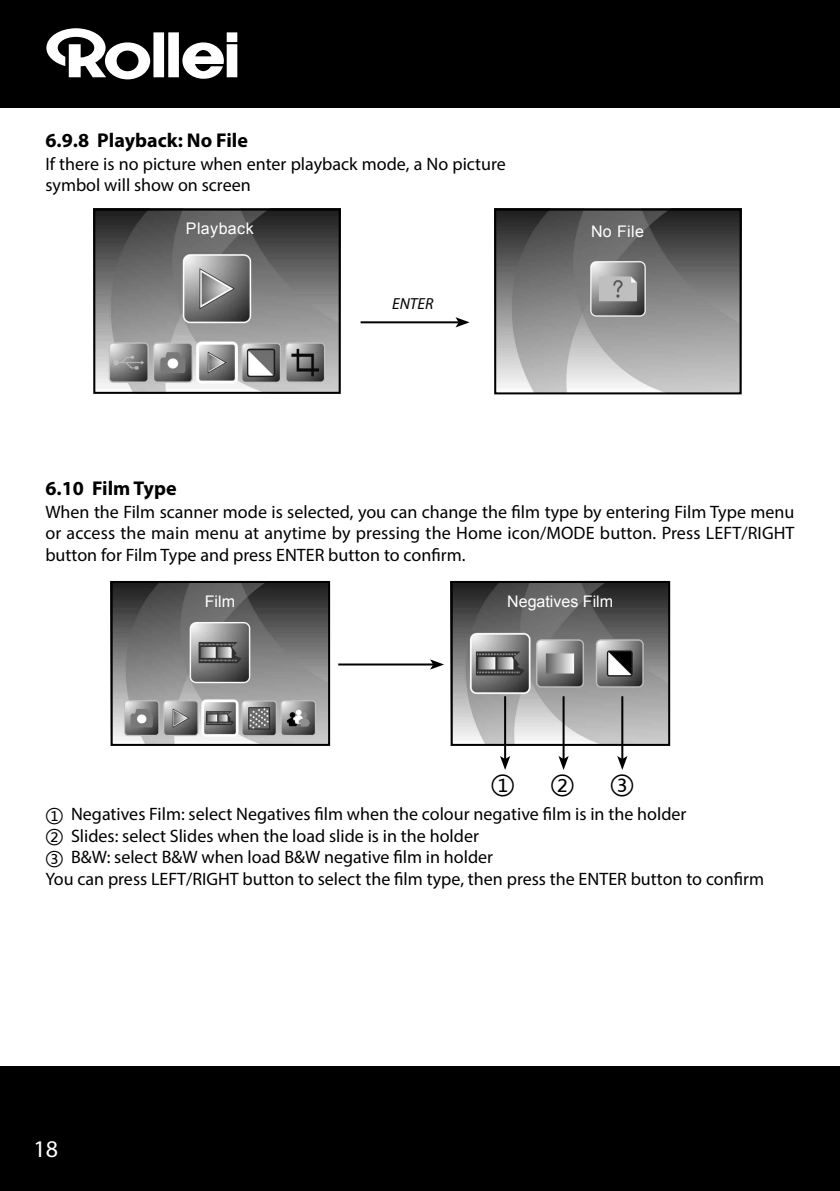
<style>
.page{position:relative;width:840px;height:1191px;background:#fff}
.page>*{position:absolute;margin:0;border:0;box-sizing:border-box;transform-origin:0 0}
.t1{font:24px "Microsoft Ya Hei";color:#000}
.t2{font:24px "Myriad Pro";color:#fff}
.t3{font:700 20px "Myriad Pro";color:#000}
.t4{font:18px/21.6px "Myriad Pro";color:#000}
.t5{font:16px "Arial";color:#fff}
.t6{font:16px "Arial";letter-spacing:.025em;color:#fff}
.t7{font:italic 16px "Myriad Pro";color:#000}
.s1{font-family:"Microsoft Ya Hei"}
</style>
<div class="page">
<div style="left:0;top:1066px;width:839px;height:125px;background:#000"></div>
<div style="left:0;top:0;width:839px;height:108px;background:#000"></div>
<svg style="left:46px;top:28px;width:191px;height:51px"></svg>
<img style="left:110px;top:581px;width:217px;height:164px">
<img style="left:453px;top:584px;width:213px;height:159px">
<hr style="left:338px;top:663px;width:95px;height:2px;background:#000">
<svg style="left:430px;top:659px;width:14px;height:10px"></svg>
<hr style="left:504px;top:696px;width:2px;height:63px;background:#000">
<svg style="left:500px;top:756px;width:10px;height:14px"></svg>
<hr style="left:562px;top:696px;width:2px;height:63px;background:#000">
<svg style="left:558px;top:756px;width:10px;height:14px"></svg>
<hr style="left:621px;top:696px;width:2px;height:63px;background:#000">
<svg style="left:617px;top:756px;width:10px;height:14px"></svg>
<div style="left:450px;top:581px;width:219px;height:165px;border:2px solid #000"></div>
<div style="left:111px;top:581px;width:219px;height:165px;border:2px solid #000"></div>
<hr style="left:360px;top:321px;width:98px;height:2px;background:#000">
<svg style="left:455px;top:317px;width:14px;height:10px"></svg>
<img style="left:96px;top:212px;width:241px;height:179px">
<img style="left:497px;top:212px;width:241px;height:179px">
<div style="left:93px;top:209px;width:247px;height:185px;border:2px solid #000"></div>
<div style="left:494px;top:209px;width:247px;height:185px;border:2px solid #000"></div>
<p class="t3" style="left:45px;top:127px;width:204px">6.9.8 Playback: No File</p>
<p class="t4" style="left:45px;top:152px;width:461px">If there is no picture when enter playback mode, a No picture symbol will show on screen</p>
<p class="t6" style="left:186px;top:218px;width:69px">Playback</p>
<p class="t5" style="left:590px;top:220px;width:55px">No File</p>
<p class="t7" style="left:392px;top:294px;width:43px">ENTER</p>
<p class="t3" style="left:45px;top:475px;width:133px">6.10 Film Type</p>
<p class="t4" style="left:45px;top:500px;width:750px;text-align:justify">When the Film scanner mode is selected, you can change the film type by entering Film Type menu or access the main menu at anytime by pressing the Home icon/MODE button. Press LEFT/RIGHT button for Film Type and press ENTER button to confirm.</p>
<p class="t5" style="left:205px;top:590px;width:32px">Film</p>
<p class="t5" style="left:507px;top:590px;width:107px">Negatives Film</p>
<h1 class="t1" style="left:490px;top:767px;width:25px">①</h1>
<h1 class="t1" style="left:550px;top:767px;width:25px">②</h1>
<h1 class="t1" style="left:609px;top:767px;width:25px">③</h1>
<p class="t4" style="left:45px;top:803px;width:720px"><span class="s1">①</span> Negatives Film: select Negatives film when the colour negative film is in the holder<br><span class="s1">②</span> Slides: select Slides when the load slide is in the holder<br><span class="s1">③</span> B&amp;W: select B&amp;W when load B&amp;W negative film in holder<br>You can press LEFT/RIGHT button to select the film type, then press the ENTER button to confirm</p>
<h1 class="t2" style="left:33px;top:1134px;width:26px">18</h1>
</div>
